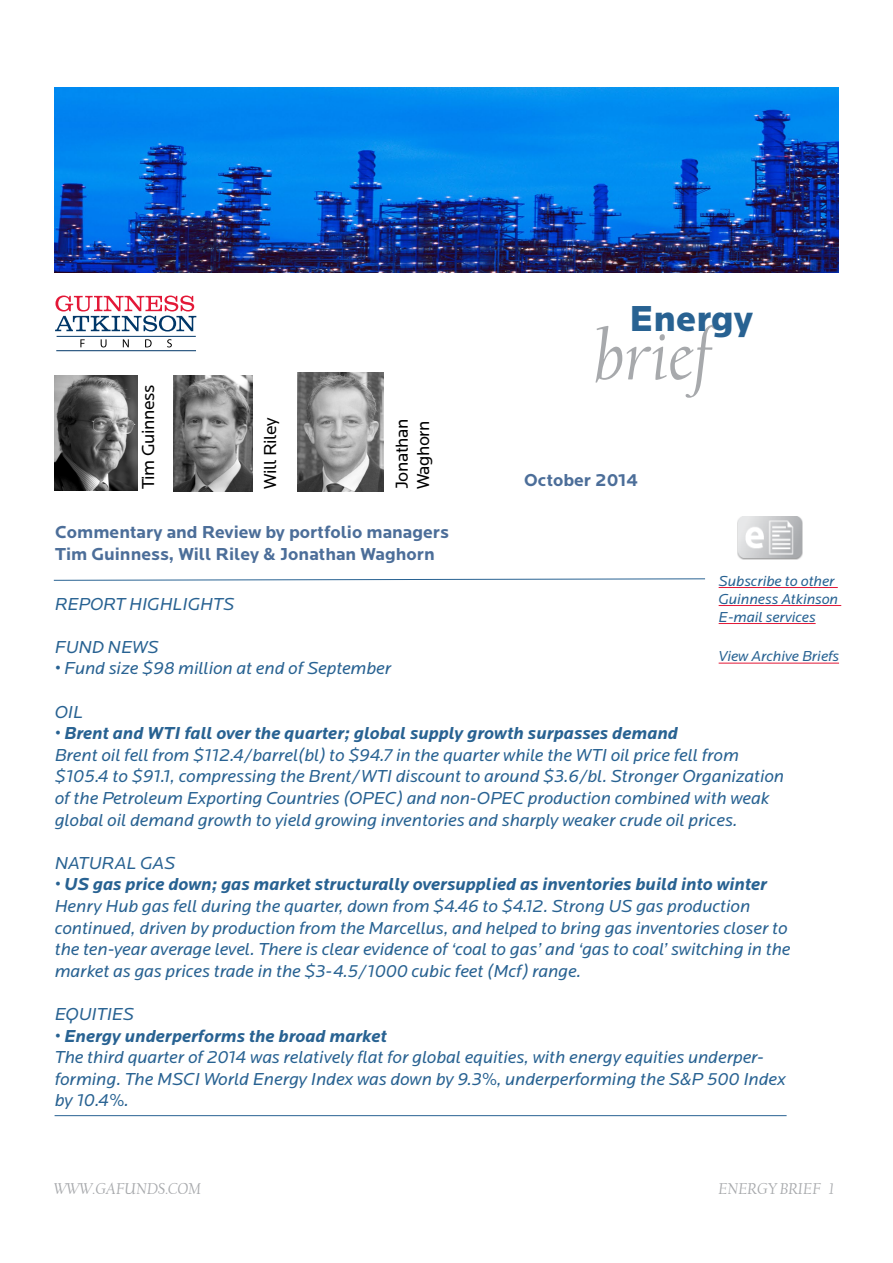
<style>
.page{position:relative;width:893px;height:1263px;background:#fff}
.page>*{position:absolute;margin:0;border:0;box-sizing:border-box;transform-origin:0 0}
.t1{font:italic 72px "Californian FB";color:#a7a9ac}
.t2{font:900 37.5px "Locator";color:#286292}
.t3{font:italic 18px/21.6px "Locator";color:#286292}
.t4{font:700 18px/21.6px "Locator";color:#4c6e99}
.t5{font:18px/21.6px "Locator";letter-spacing:-.02em;color:#000}
.t6{font:italic 700 18px "Locator";color:#286292}
.t7{font:italic 16.5px "Californian FB";color:#a7a9ac}
.t8{font:italic 15px/18px "Locator";color:#286292}
.s1{font-weight:700}
</style>
<div class="page">
<img style="left:54px;top:88px;width:785px;height:184px">
<img style="left:737px;top:517px;width:65px;height:42px">
<hr style="left:719px;top:587px;width:119px;height:1px;background:#e31837">
<hr style="left:719px;top:605px;width:122px;height:1px;background:#e31837">
<hr style="left:719px;top:623px;width:97px;height:1px;background:#e31837">
<hr style="left:719px;top:663px;width:120px;height:1px;background:#e31837">
<img style="left:54px;top:376px;width:84px;height:114px">
<svg style="left:55px;top:296px;width:141px;height:35px"></svg>
<svg style="left:80px;top:339px;width:5px;height:8px"></svg>
<svg style="left:101px;top:339px;width:6px;height:8px"></svg>
<svg style="left:123px;top:339px;width:6px;height:8px"></svg>
<svg style="left:145px;top:339px;width:7px;height:8px"></svg>
<svg style="left:167px;top:339px;width:5px;height:8px"></svg>
<hr style="left:57px;top:336px;width:139px;height:1px;background:#003768">
<hr style="left:56px;top:350px;width:140px;height:1px;background:#003768">
<svg style="left:54px;top:578px;width:651px;height:3px"></svg>
<hr style="left:55px;top:1115px;width:731px;height:1px;background:#286292">
<img style="left:297px;top:372px;width:86px;height:119px">
<img style="left:173px;top:376px;width:80px;height:115px">
<p class="t5" style="left:138px;top:489px;width:106px;rotate:-90deg">Tim Guinness</p>
<p class="t4" style="left:55px;top:522px;width:395px">Commentary and Review by portfolio managers<br>Tim Guinness, Will Riley &amp; Jonathan Waghorn</p>
<p class="t5" style="left:260px;top:489px;width:74px;rotate:-90deg">Will Riley</p>
<p class="t5" style="left:391px;top:489px;width:72px;rotate:-90deg">Jonathan<br>Waghorn</p>
<h2 class="t2" style="left:629px;top:296px;width:126px">Energy</h2>
<h1 class="t1" style="left:594px;top:316px;width:118px">brief</h1>
<p class="t4" style="left:524px;top:470px;width:116px">October 2014</p>
<p class="t8" style="left:719px;top:572px;width:121px">Subscribe to other<br>Guinness Atkinson<br>E-mail services</p>
<p class="t8" style="left:719px;top:648px;width:122px">View Archive Briefs</p>
<p class="t3" style="left:55px;top:593px;width:181px">REPORT HIGHLIGHTS</p>
<p class="t3" style="left:55px;top:636px;width:105px">FUND NEWS</p>
<p class="t3" style="left:55px;top:658px;width:338px">• Fund size $98 million at end of September</p>
<p class="t3" style="left:55px;top:701px;width:30px">OIL</p>
<p class="t3" style="left:55px;top:723px;width:731px">• <span class="s1">Brent and WTI fall over the quarter; global supply growth surpasses demand<br></span>Brent oil fell from $112.4/barrel(bl) to $94.7 in the quarter while the WTI oil price fell from $105.4 to $91.1, compressing the Brent/WTI discount to around $3.6/bl. Stronger Organization of the Petroleum Exporting Countries (OPEC) and non-OPEC production combined with weak global oil demand growth to yield growing inventories and sharply weaker crude oil prices.</p>
<p class="t3" style="left:55px;top:852px;width:122px">NATURAL GAS</p>
<p class="t3" style="left:55px;top:874px;width:737px">• <span class="s1">US gas price down; gas market structurally oversupplied as inventories build into winter </span>Henry Hub gas fell during the quarter, down from $4.46 to $4.12. Strong US gas production continued, driven by production from the Marcellus, and helped to bring gas inventories closer to the ten-year average level. There is clear evidence of ‘coal to gas’ and ‘gas to coal’ switching in the market as gas prices trade in the $3-4.5/1000 cubic feet (Mcf) range.</p>
<p class="t3" style="left:55px;top:1004px;width:81px">EQUITIES</p>
<p class="t6" style="left:55px;top:1025px;width:334px">• Energy underperforms the broad market</p>
<p class="t3" style="left:55px;top:1047px;width:732px">The third quarter of 2014 was relatively flat for global equities, with energy equities underper&shy;forming. The MSCI World Energy Index was down by 9.3%, underperforming the S&amp;P 500 Index by 10.4%.</p>
<p class="t7" style="left:54px;top:1179px;width:148px">WWW.GAFUNDS.COM</p>
<p class="t7" style="left:719px;top:1179px;width:117px">ENERGY BRIEF 1</p>
</div>
